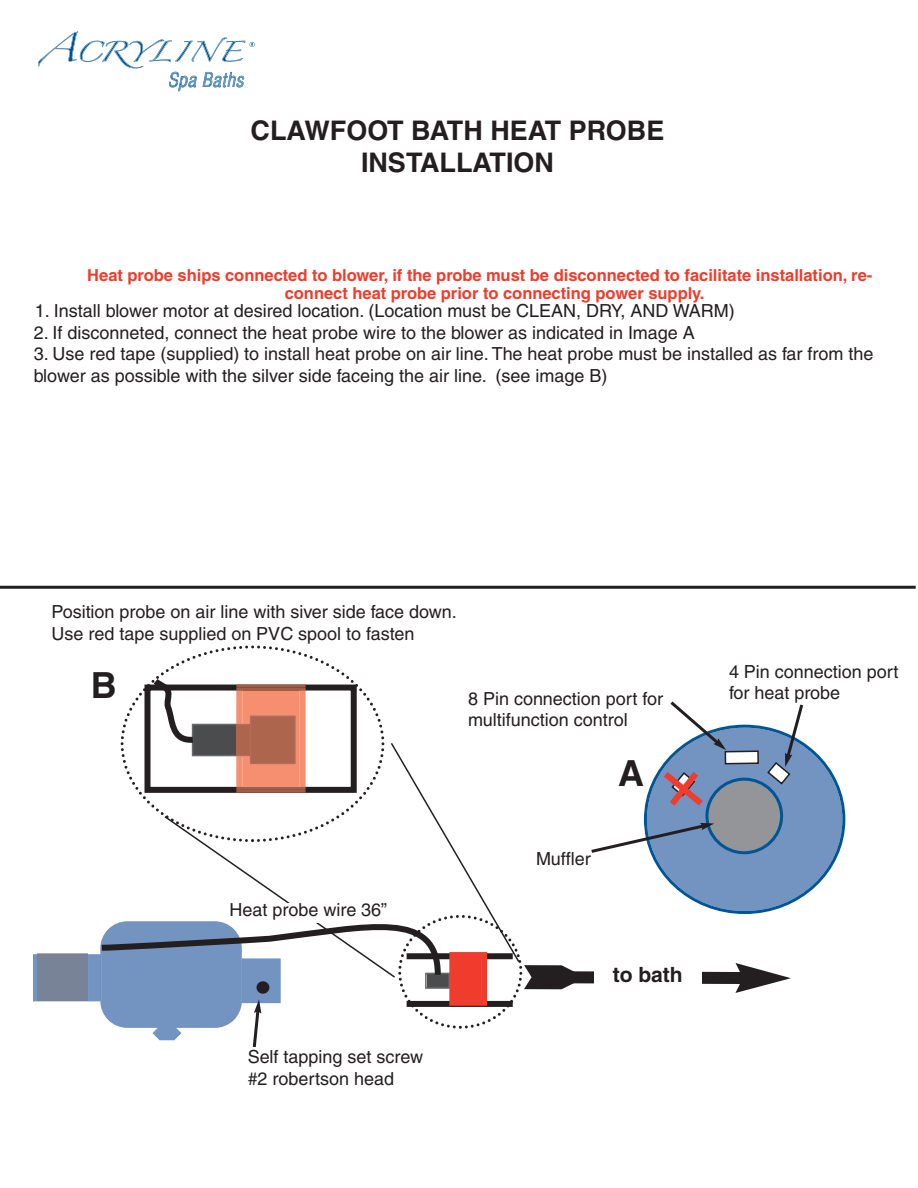
<style>
.page{position:relative;width:918px;height:1188px;background:#fff}
.page>*{position:absolute;margin:0;border:0;box-sizing:border-box;transform-origin:0 0}
.t1{font:700 36px "Helvetica";color:#231f20}
.t2{font:700 27px/32.4px "Helvetica";color:#231f20;text-align:center}
.t3{font:700 21px "Helvetica";color:#231f20}
.t4{font:19.65px "Helvetica CY Oblique";letter-spacing:.05em;color:#005595;scale:.92 1}
.t5{font:18.15px "Zapfino";color:#005595;scale:1.11 1}
.t6{font:18px/21.6px "Helvetica";color:#231f20}
.t7{font:700 16.5px/18px "Helvetica";color:#ef3c2c}
</style>
<div class="page">
<svg style="left:38px;top:31px;width:217px;height:60px"></svg>
<hr style="left:0;top:586px;width:916px;height:3px;background:#231f20">
<svg style="left:161px;top:645px;width:183px;height:28px"></svg>
<svg style="left:33px;top:673px;width:812px;height:375px"></svg>
<p class="t5" style="left:74px;top:44px;width:152px">C RYL I NE</p>
<p class="t4" style="left:169px;top:69px;width:84px">Spa Baths</p>
<p class="t2" style="left:251px;top:117px;width:415px">CLAWFOOT BATH HEAT PROBE<br>INSTALLATION</p>
<p class="t7" style="left:285px;top:268px;width:589px;text-indent:-197px">Heat probe ships connected to blower, if the probe must be disconnected to facilitate installation, re&shy;connect heat probe prior to connecting power supply.</p>
<p class="t6" style="left:35px;top:302px;width:702px">1. Install blower motor at desired location. (Location must be CLEAN, DRY, AND WARM)</p>
<p class="t6" style="left:34px;top:323px;width:663px">2. If disconneted, connect the heat probe wire to the blower as indicated in Image A</p>
<p class="t6" style="left:34px;top:345px;width:841px">3. Use red tape (supplied) to install heat probe on air line. The heat probe must be installed as far from the blower as possible with the silver side faceing the air line. (see image B)</p>
<p class="t6" style="left:52px;top:603px;width:407px">Position probe on air line with siver side face down.<br>Use red tape supplied on PVC spool to fasten</p>
<p class="t1" style="left:91px;top:672px;width:27px">B</p>
<p class="t6" style="left:468px;top:689px;width:196px">8 Pin connection port for multifunction control</p>
<p class="t1" style="left:618px;top:760px;width:27px">A</p>
<p class="t6" style="left:230px;top:901px;width:159px">Heat probe wire 36”</p>
<p class="t6" style="left:536px;top:850px;width:56px">Muffler</p>
<p class="t3" style="left:613px;top:967px;width:71px">to bath</p>
<p class="t6" style="left:248px;top:1048px;width:177px">Self tapping set screw #2 robertson head</p>
<p class="t6" style="left:729px;top:662px;width:171px">4 Pin connection port for heat probe</p>
</div>
